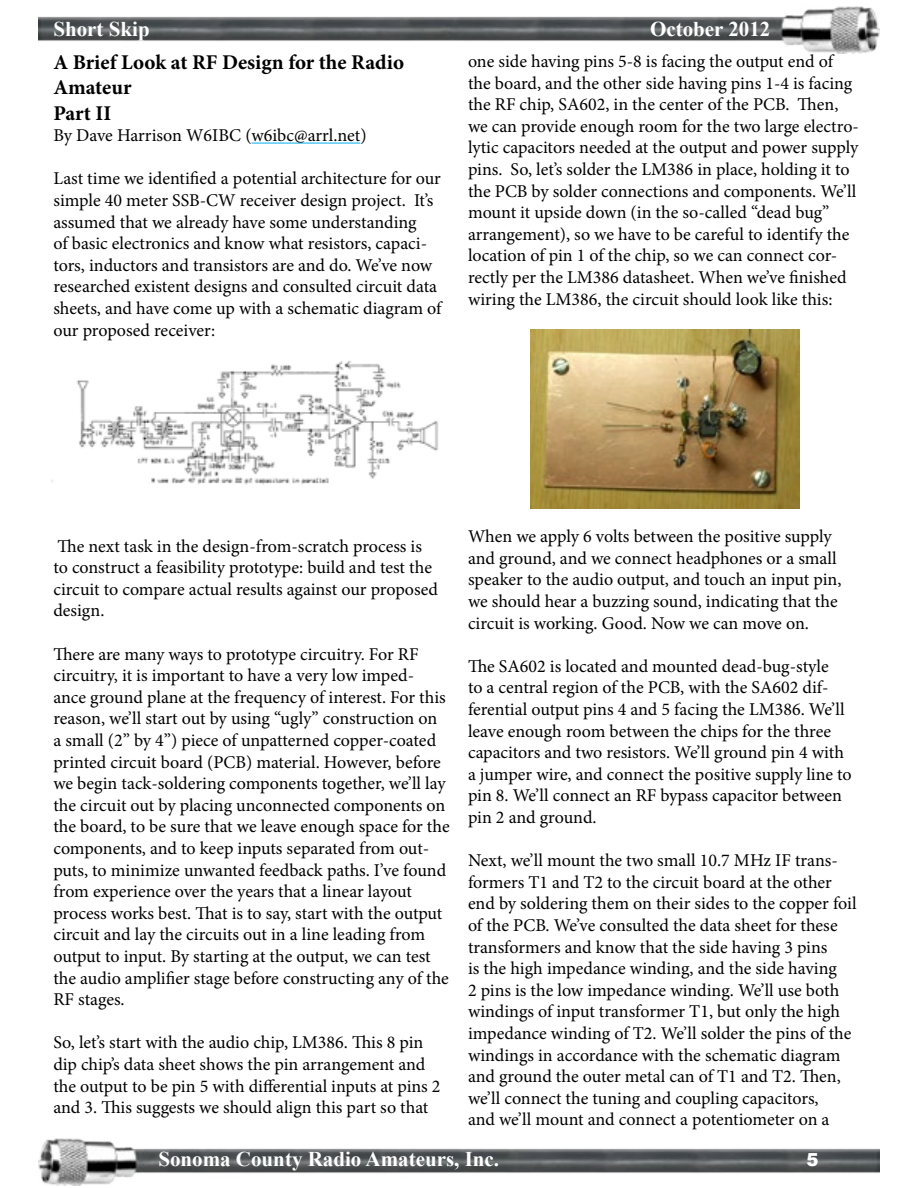
<style>
.page{position:relative;width:918px;height:1188px;background:#fff}
.page>*{position:absolute;margin:0;border:0;box-sizing:border-box;transform-origin:0 0}
.t1{font:700 21px "Times New Roman";color:#fff}
.t2{font:700 21px/25.2px "Minion Pro";color:#000}
.t3{font:18px/21.6px "Minion Pro";color:#000}
.t4{font:900 18px "Arial";color:#fff}
</style>
<div class="page">
<img style="left:39px;top:1138px;width:840px;height:47px">
<img style="left:39px;top:6px;width:840px;height:48px">
<img style="left:51px;top:361px;width:387px;height:124px">
<img style="left:530px;top:330px;width:269px;height:178px">
<hr style="left:252px;top:143px;width:108px;height:1px;background:#00aeef">
<p class="t1" style="left:53px;top:14px;width:98px">Short Skip</p>
<p class="t1" style="left:650px;top:14px;width:122px">October 2012</p>
<p class="t3" style="left:468px;top:51px;width:392px">one side having pins 5-8 is facing the output end of the board, and the other side having pins 1-4 is facing the RF chip, SA602, in the center of the PCB. Then, we can provide enough room for the two large electro&shy;lytic capacitors needed at the output and power supply pins. So, let’s solder the LM386 in place, holding it to the PCB by solder connections and components. We’ll mount it upside down (in the so-called “dead bug” arrangement), so we have to be careful to identify the location of pin 1 of the chip, so we can connect cor&shy;rectly per the LM386 datasheet. When we’ve finished wiring the LM386, the circuit should look like this:</p>
<p class="t2" style="left:53px;top:50px;width:352px">A Brief Look at RF Design for the Radio<br>Amateur<br>Part II</p>
<p class="t3" style="left:53px;top:125px;width:315px">By Dave Harrison W6IBC (w6ibc@arrl.net)</p>
<p class="t3" style="left:53px;top:168px;width:390px">Last time we identified a potential architecture for our simple 40 meter SSB-CW receiver design project. It’s assumed that we already have some understanding<br>of basic electronics and know what resistors, capaci&shy;tors, inductors and transistors are and do. We’ve now researched existent designs and consulted circuit data sheets, and have come up with a schematic diagram of our proposed receiver:</p>
<p class="t3" style="left:53px;top:535px;width:386px">The next task in the design-from-scratch process is<br>to construct a feasibility prototype: build and test the circuit to compare actual results against our proposed design.</p>
<p class="t3" style="left:53px;top:643px;width:398px">There are many ways to prototype circuitry. For RF circuitry, it is important to have a very low imped&shy;ance ground plane at the frequency of interest. For this reason, we’ll start out by using “ugly” construction on a small (2” by 4”) piece of unpatterned copper-coated printed circuit board (PCB) material. However, before we begin tack-soldering components together, we’ll lay the circuit out by placing unconnected components on the board, to be sure that we leave enough space for the components, and to keep inputs separated from out&shy;puts, to minimize unwanted feedback paths. I’ve found from experience over the years that a linear layout process works best. That is to say, start with the output circuit and lay the circuits out in a line leading from output to input. By starting at the output, we can test the audio amplifier stage before constructing any of the RF stages.</p>
<p class="t3" style="left:53px;top:1032px;width:389px">So, let’s start with the audio chip, LM386. This 8 pin dip chip’s data sheet shows the pin arrangement and the output to be pin 5 with differential inputs at pins 2 and 3. This suggests we should align this part so that</p>
<p class="t3" style="left:468px;top:526px;width:375px">When we apply 6 volts between the positive supply and ground, and we connect headphones or a small speaker to the audio output, and touch an input pin, we should hear a buzzing sound, indicating that the circuit is working. Good. Now we can move on.</p>
<p class="t3" style="left:468px;top:655px;width:385px">The SA602 is located and mounted dead-bug-style<br>to a central region of the PCB, with the SA602 dif&shy;ferential output pins 4 and 5 facing the LM386. We’ll leave enough room between the chips for the three capacitors and two resistors. We’ll ground pin 4 with a jumper wire, and connect the positive supply line to pin 8. We’ll connect an RF bypass capacitor between pin 2 and ground.</p>
<p class="t3" style="left:468px;top:850px;width:390px">Next, we’ll mount the two small 10.7 MHz IF trans&shy;formers T1 and T2 to the circuit board at the other end by soldering them on their sides to the copper foil of the PCB. We’ve consulted the data sheet for these transformers and know that the side having 3 pins<br>is the high impedance winding, and the side having<br>2 pins is the low impedance winding. We’ll use both windings of input transformer T1, but only the high impedance winding of T2. We’ll solder the pins of the windings in accordance with the schematic diagram and ground the outer metal can of T1 and T2. Then, we’ll connect the tuning and coupling capacitors,<br>and we’ll mount and connect a potentiometer on a</p>
<p class="t1" style="left:158px;top:1144px;width:342px">Sonoma County Radio Amateurs, Inc.</p>
<p class="t4" style="left:806px;top:1147px;width:14px">5</p>
</div>
